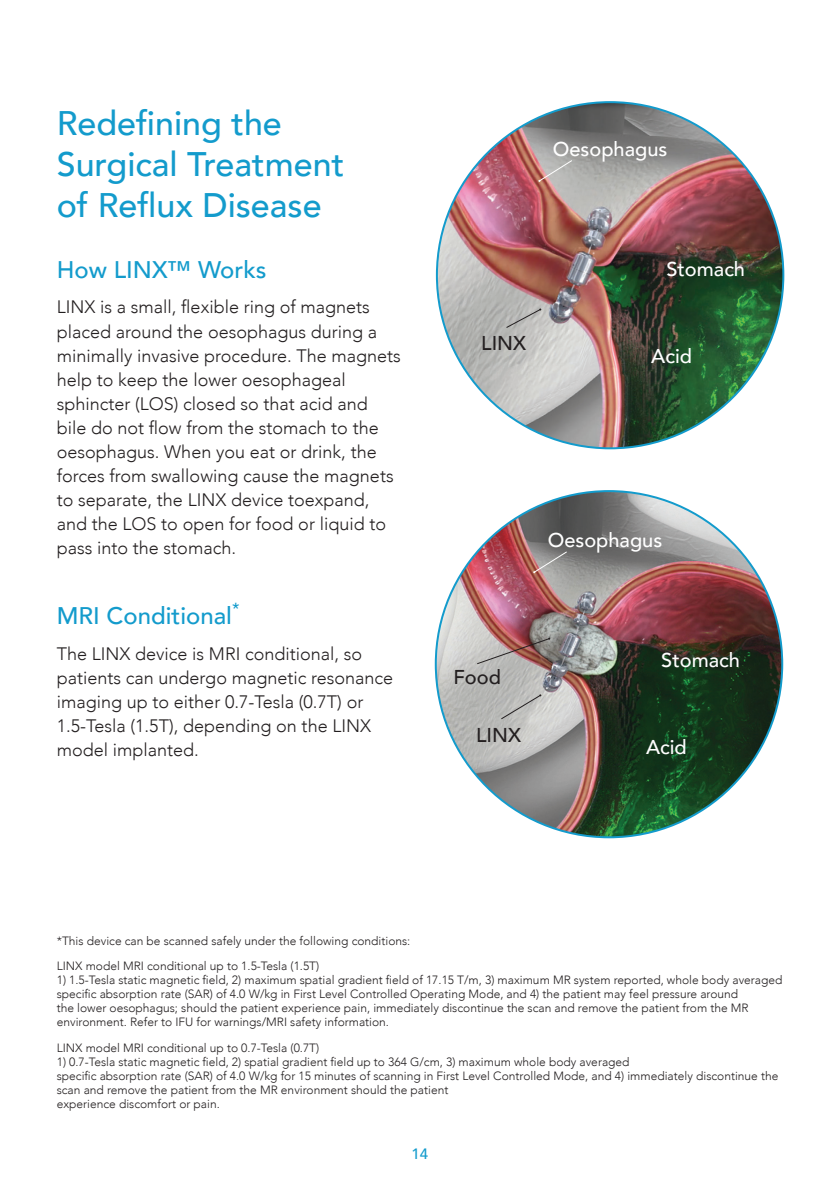
<style>
.page{position:relative;width:840px;height:1191px;background:#fff}
.page>*{position:absolute;margin:0;border:0;box-sizing:border-box;transform-origin:0 0}
.t1{font:500 34px/40.8px "Avenir";color:#139bcc}
.t2{font:500 24px "Avenir";color:#139bcc}
.t3{font:500 20px "Avenir";color:#fff}
.t4{font:500 20px "Avenir";color:#231f20}
.t5{font:300 18px/24px "Avenir";color:#231f20}
.t6{font:500 15px "Avenir";color:#139bcc}
.t7{font:300 12px/14px "Avenir";color:#231f20}
</style>
<div class="page">
<img style="left:436px;top:102px;width:346px;height:346px;border-radius:173px">
<img style="left:435px;top:491px;width:346px;height:346px;border-radius:173px">
<svg style="left:505px;top:308px;width:36px;height:20px"></svg>
<svg style="left:538px;top:160px;width:34px;height:22px"></svg>
<svg style="left:500px;top:694px;width:41px;height:25px"></svg>
<svg style="left:476px;top:637px;width:74px;height:27px;background:#a58a86"></svg>
<svg style="left:533px;top:551px;width:34px;height:22px"></svg>
<h1 class="t1" style="left:57px;top:101px;width:289px">Redefining the<br>Surgical Treatment of Reflux Disease</h1>
<h2 class="t2" style="left:57px;top:249px;width:211px">How LINX™ Works</h2>
<p class="t5" style="left:57px;top:295px;width:345px">LINX is a small, flexible ring of magnets placed around the oesophagus during a minimally invasive procedure. The magnets help to keep the lower oesophageal sphincter (LOS) closed so that acid and bile do not flow from the stomach to the oesophagus. When you eat or drink, the forces from swallowing cause the magnets to separate, the LINX device toexpand, and the LOS to open for food or liquid to pass into the stomach.</p>
<h2 class="t2" style="left:57px;top:595px;width:184px">MRI Conditional<sup>*</sup></h2>
<h3 class="t5" style="left:57px;top:641px;width:338px">The LINX device is MRI conditional, so patients can undergo magnetic resonance imaging up to either 0.7-Tesla (0.7T) or 1.5-Tesla (1.5T), depending on the LINX model implanted.</h3>
<h3 class="t3" style="left:552px;top:132px;width:116px">Oesophagus</h3>
<h3 class="t4" style="left:481px;top:326px;width:46px">LINX</h3>
<h3 class="t3" style="left:666px;top:252px;width:80px">Stomach</h3>
<h3 class="t3" style="left:651px;top:339px;width:42px">Acid</h3>
<h3 class="t3" style="left:547px;top:523px;width:116px">Oesophagus</h3>
<h3 class="t4" style="left:453px;top:659px;width:49px">Food</h3>
<h3 class="t4" style="left:476px;top:717px;width:46px">LINX</h3>
<h3 class="t3" style="left:661px;top:643px;width:80px">Stomach</h3>
<h3 class="t3" style="left:645px;top:730px;width:42px">Acid</h3>
<p class="t7" style="left:57px;top:928px;width:355px;line-height:25.4px">*This device can be scanned safely under the following conditions:<br>LINX model MRI conditional up to 1.5-Tesla (1.5T)</p>
<p class="t7" style="left:57px;top:973px;width:726px">1) 1.5-Tesla static magnetic field, 2) maximum spatial gradient field of 17.15 T/m, 3) maximum MR system reported, whole body averaged specific absorption rate (SAR) of 4.0 W/kg in First Level Controlled Operating Mode, and 4) the patient may feel pressure around<br>the lower oesophagus; should the patient experience pain, immediately discontinue the scan and remove the patient from the MR environment. Refer to IFU for warnings/MRI safety information.</p>
<p class="t7" style="left:57px;top:1040px;width:264px">LINX model MRI conditional up to 0.7-Tesla (0.7T)</p>
<p class="t7" style="left:57px;top:1054px;width:722px">1) 0.7-Tesla static magnetic field, 2) spatial gradient field up to 364 G/cm, 3) maximum whole body averaged<br>specific absorption rate (SAR) of 4.0 W/kg for 15 minutes of scanning in First Level Controlled Mode, and 4) immediately discontinue the scan and remove the patient from the MR environment should the patient<br>experience discomfort or pain.</p>
<p class="t6" style="left:411px;top:1141px;width:18px">14</p>
</div>
